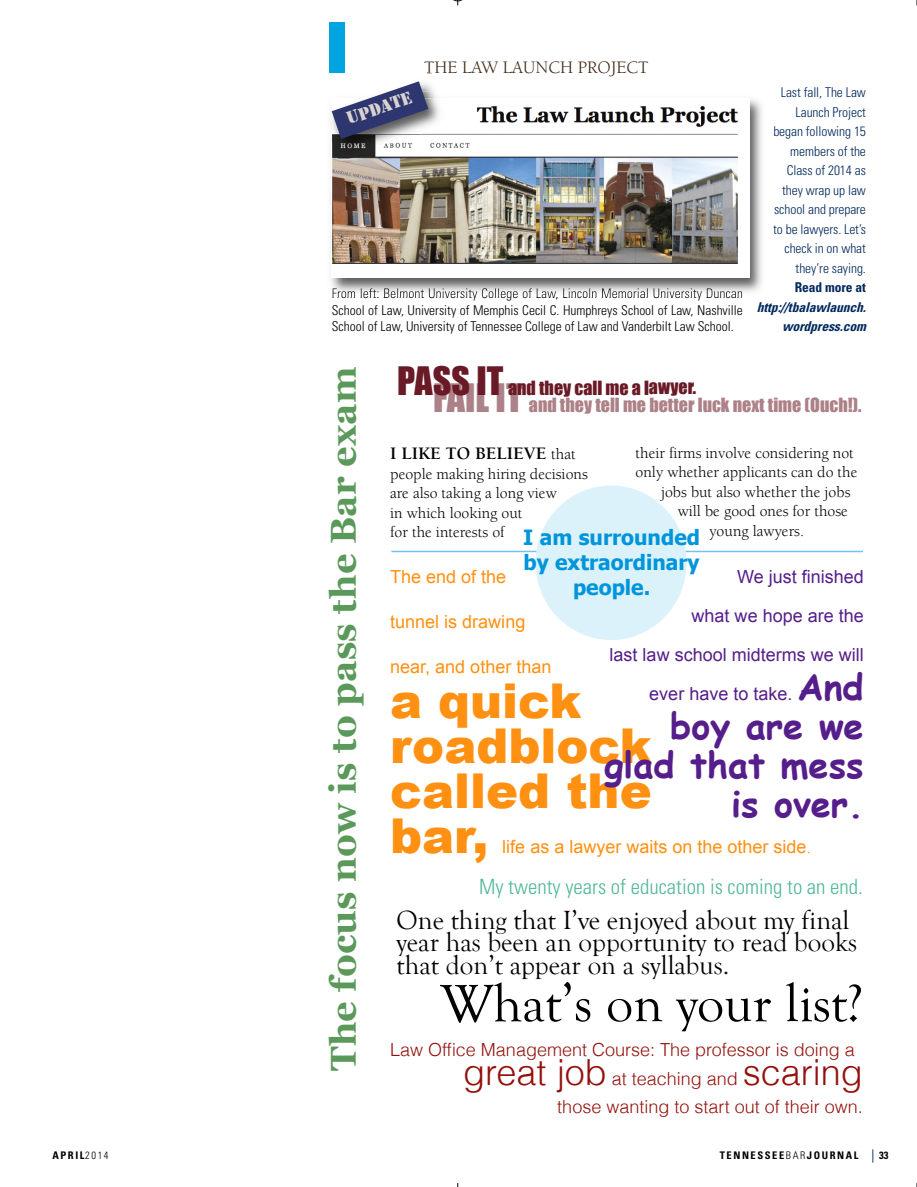
<style>
.page{position:relative;width:917px;height:1187px;background:#fff}
.page>*{position:absolute;margin:0;border:0;box-sizing:border-box;transform-origin:0 0}
.t1{font:54px "Goudy Old Style T";color:#000}
.t2{font:900 48px/45px "Arial";color:#ff9011}
.t3{font:700 36px "Georgia";letter-spacing:.005em;color:#5b995b}
.t4{font:300 36px "Helvetica";color:#93110c}
.t5{font:700 36px/39px "Comic Sans MS";color:#561e8a;text-align:right}
.t6{font:27px/22.5px "Goudy Old Style T";color:#000}
.t7{font:300 condensed 21px "Univers LT Std";color:#51b898}
.t8{font:700 21px/25.2px "Tahoma";color:#0095db;text-align:center}
.t9{font:300 18px "Helvetica";color:#93110c}
.t10{font:18px "Arial";color:#ff9011}
.t11{font:18px/39px "Arial";color:#561e8a;text-align:right}
.t12{font:18px "Impact";color:#ad8188}
.t13{font:18px "Impact";color:#691a26}
.t14{font:18px "Berkeley";color:#3d2412}
.t15{font:700 18px "Berkeley";color:#000}
.t16{font:18px "Stencil";color:#d8d3d0}
.t17{font:15.75px/19.5px "Berkeley";color:#000}
.t18{font:300 condensed 13.5px/16.5px "Univers LT Std";color:#000;text-align:justify}
.t19{font:300 condensed 13.5px/19.5px "Univers LT Std";letter-spacing:-.005em;color:#00285d;text-align:right}
.t20{font:italic 700 condensed 13.5px/19.5px "Univers LT Std";color:#00285d;text-align:right}
.t21{font:700 condensed 13.5px "Univers LT Std";letter-spacing:-.005em;color:#00285d}
.t22{font:700 condensed 10.5px "Univers LT Std";letter-spacing:.15em;color:#000}
.s1{font-size:36px}
.s2{font-weight:400;font-size:15.75px}
.s3{font-family:"Comic Sans MS";font-weight:700;font-size:36px}
.s4{font-family:"Berkeley"}
.s5{font-size:18px}
.s6{font-weight:300}
.s7{font-family:"Berkeley";font-weight:400;font-stretch:normal;font-size:16.5px;color:#00285d}
</style>
<div class="page">
<div style="left:329px;top:22px;width:15px;height:51px;background:#00a4e0"></div>
<img style="left:331px;top:99px;width:431px;height:198px">
<img style="left:332px;top:288px;width:109px;height:9px">
<img style="left:332px;top:99px;width:417px;height:178px">
<img style="left:428px;top:85px;width:5px;height:6px">
<img style="left:428px;top:91px;width:9px;height:7px">
<img style="left:330px;top:106px;width:2px;height:34px">
<img style="left:332px;top:98px;width:119px;height:64px">
<svg style="left:332px;top:81px;width:96px;height:58px"></svg>
<hr style="left:391px;top:550px;width:471px;height:2px;background:#73c1ee">
<svg style="left:535px;top:485px;width:151px;height:155px"></svg>
<svg style="left:453px;top:0;width:10px;height:5px"></svg>
<h3 class="t16" style="left:345px;top:112px;width:69px;rotate:-19deg">UPDATE</h3>
<h3 class="t14" style="left:424px;top:58px;width:226px">THE LAW LAUNCH PROJECT</h3>
<p class="t18" style="left:331px;top:287px;width:413px">From left: Belmont University College of Law, Lincoln Memorial University Duncan School of Law, University of Memphis Cecil C. Humphreys School of Law, Nashville School of Law, University of Tennessee College of Law and Vanderbilt Law School.</p>
<p class="t19" style="left:773px;top:84px;width:94px">Last fall, The Law<br>Launch Project began following 15 members of the<br>Class of 2014 as they wrap up law school and prepare to be lawyers. Let’s check in on what they’re saying.</p>
<p class="t21" style="left:794px;top:282px;width:73px">Read more at</p>
<p class="t20" style="left:757px;top:299px;width:114px">http://tbalawlaunch. wordpress.com</p>
<h3 class="t3" style="left:323px;top:1071px;width:706px;rotate:-90deg">The focus now is to pass the Bar exam</h3>
<h3 class="t13" style="left:397px;top:376px;width:300px"><span class="s1">PASS IT</span> and they call me a lawyer.</h3>
<h3 class="t12" style="left:433px;top:393px;width:430px"><span class="s1">FAIL IT</span> and they tell me better luck next time (Ouch!).</h3>
<h3 class="t15" style="left:390px;top:444px;width:187px">I LIKE TO BELIEVE <span class="s2">that</span></h3>
<p class="t17" style="left:390px;top:464px;width:199px">people making hiring decisions are also taking a long view<br>in which looking out<br>for the interests of</p>
<p class="t17" style="left:635px;top:443px;width:220px">their firms involve considering not</p>
<p class="t17" style="left:635px;top:463px;width:223px">only whether applicants can do the</p>
<p class="t17" style="left:661px;top:482px;width:191px">jobs but also whether the jobs</p>
<p class="t17" style="left:677px;top:502px;width:172px">will be good ones for those</p>
<p class="t17" style="left:709px;top:521px;width:96px">young lawyers.</p>
<h3 class="t8" style="left:523px;top:523px;width:178px">I am surrounded by extraordinary people.</h3>
<h3 class="t10" style="left:390px;top:566px;width:118px">The end of the</h3>
<h3 class="t10" style="left:390px;top:611px;width:137px">tunnel is drawing</h3>
<h3 class="t10" style="left:390px;top:656px;width:163px">near, and other than</h3>
<h2 class="t2" style="left:390px;top:676px;width:263px">a quick roadblock called the bar,</h2>
<h3 class="t11" style="left:609px;top:557px;width:256px">We just finished<br>what we hope are the<br>last law school midterms we will ever have to take. <span class="s3">And</span></h3>
<h3 class="t5" style="left:604px;top:704px;width:261px">boy are we glad that mess is over.</h3>
<h3 class="t10" style="left:502px;top:836px;width:310px">life as a lawyer waits on the other side<span class="s4">.</span></h3>
<h3 class="t7" style="left:479px;top:878px;width:385px">My twenty years of education is coming to an end.</h3>
<h3 class="t6" style="left:396px;top:908px;width:462px">One thing that I’ve enjoyed about my final year has been an opportunity to read books that don’t appear on a syllabus.</h3>
<h1 class="t1" style="left:440px;top:972px;width:424px">What’s on your list?</h1>
<h3 class="t9" style="left:390px;top:1042px;width:466px">Law Office Management Course: The professor is doing a</h3>
<h3 class="t4" style="left:463px;top:1056px;width:401px">great job <span class="s5">at teaching and</span> scaring</h3>
<h3 class="t9" style="left:557px;top:1099px;width:307px">those wanting to start out of their own.</h3>
<p class="t22" style="left:52px;top:1151px;width:58px">APRIL<span class="s6">2014</span></p>
<p class="t22" style="left:719px;top:1151px;width:170px">TENNESSEE<span class="s6">BAR</span>JOURNAL <span class="s7">|</span> 33</p>
</div>
